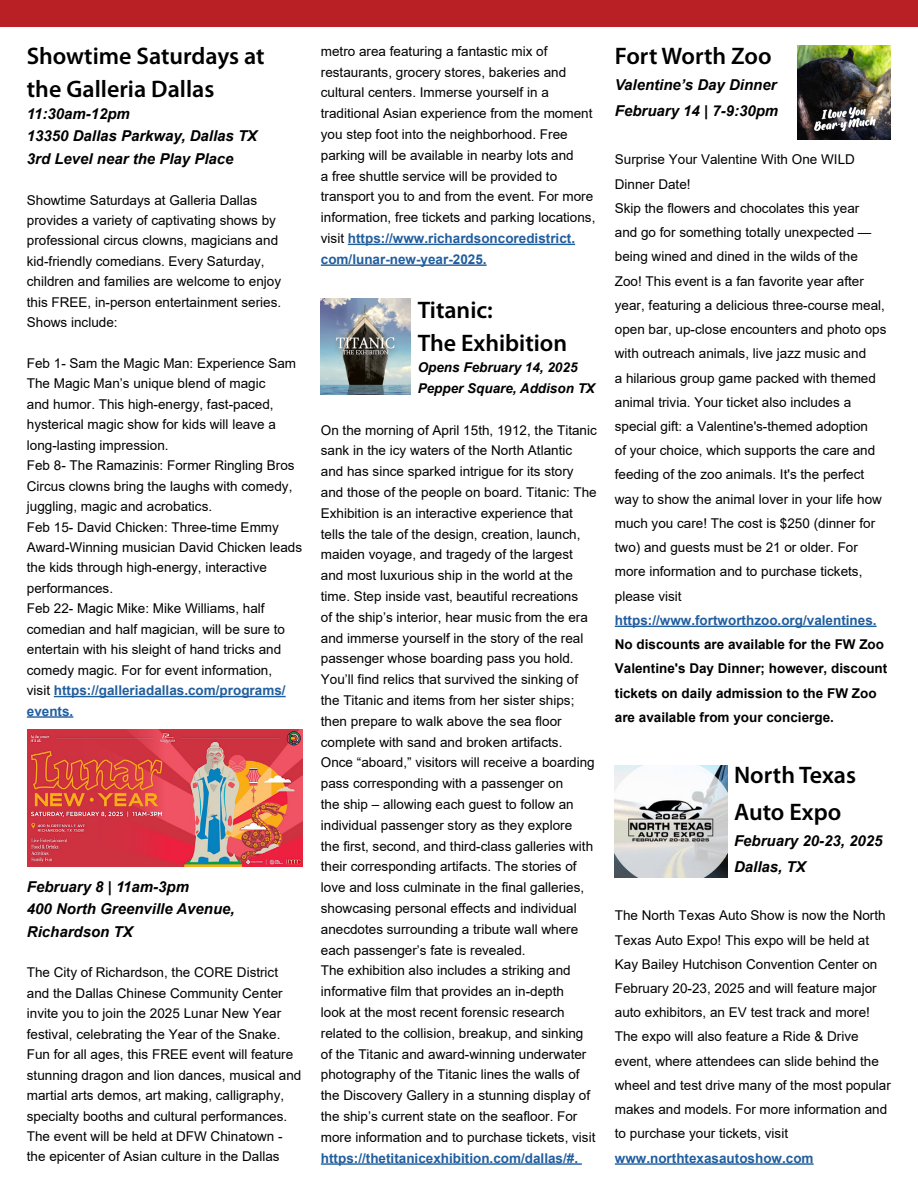
<style>
.page{position:relative;width:918px;height:1188px;background:#fff}
.page>*{position:absolute;margin:0;border:0;box-sizing:border-box;transform-origin:0 0}
.t1{font:600 24px/33px "Myriad Pro";color:#000}
.t2{font:italic 700 15px/22.2px "Arial";color:#000}
.t3{font:13.5px/20.9px "Arial";color:#000}
.t4{font:700 13.5px/24.3px "Arial";color:#000}
.t5{font:700 13.5px "Arial";color:#215e9e}
.t6{font:italic 700 13.5px/20.9px "Arial";color:#000}
.s1{font-weight:700;color:#215e9e}
</style>
<div class="page">
<div style="left:0;top:0;width:918px;height:27px;background:#b92025"></div>
<hr style="left:54px;top:696px;width:232px;height:1px;background:#215e9e">
<hr style="left:27px;top:716px;width:46px;height:2px;background:#215e9e">
<hr style="left:348px;top:244px;width:227px;height:1px;background:#215e9e">
<hr style="left:321px;top:264px;width:166px;height:2px;background:#215e9e">
<hr style="left:321px;top:1163px;width:261px;height:2px;background:#215e9e">
<hr style="left:615px;top:626px;width:262px;height:1px;background:#215e9e">
<hr style="left:615px;top:1163px;width:199px;height:2px;background:#215e9e">
<img style="left:797px;top:46px;width:94px;height:94px">
<img style="left:27px;top:729px;width:276px;height:138px">
<img style="left:321px;top:299px;width:90px;height:96px">
<img style="left:615px;top:765px;width:112px;height:113px">
<h1 class="t1" style="left:27px;top:39px;width:239px">Showtime Saturdays at the Galleria Dallas</h1>
<p class="t2" style="left:27px;top:103px;width:232px">11:30am-12pm<br>13350 Dallas Parkway, Dallas TX<br>3rd Level near the Play Place</p>
<p class="t3" style="left:27px;top:190px;width:256px;line-height:20.4px">Showtime Saturdays at Galleria Dallas provides a variety of captivating shows by professional circus clowns, magicians and kid-friendly comedians. Every Saturday, children and families are welcome to enjoy this FREE, in-person entertainment series.<br>Shows include:</p>
<p class="t3" style="left:27px;top:353px;width:277px;line-height:20.4px">Feb 1- Sam the Magic Man: Experience Sam The Magic Man’s unique blend of magic<br>and humor. This high-energy, fast-paced, hysterical magic show for kids will leave a long-lasting impression.<br>Feb 8- The Ramazinis: Former Ringling Bros Circus clowns bring the laughs with comedy, juggling, magic and acrobatics.<br>Feb 15- David Chicken: Three-time Emmy Award-Winning musician David Chicken leads the kids through high-energy, interactive performances.<br>Feb 22- Magic Mike: Mike Williams, half comedian and half magician, will be sure to entertain with his sleight of hand tricks and comedy magic. For for event information,<br>visit <span class="s1">https://galleriadallas.com/programs/ events.</span></p>
<p class="t2" style="left:27px;top:876px;width:209px">February 8 | 11am-3pm<br>400 North Greenville Avenue,<br>Richardson TX</p>
<p class="t3" style="left:27px;top:962px;width:276px;line-height:20.4px">The City of Richardson, the CORE District and the Dallas Chinese Community Center invite you to join the 2025 Lunar New Year festival, celebrating the Year of the Snake.<br>Fun for all ages, this FREE event will feature stunning dragon and lion dances, musical and martial arts demos, art making, calligraphy, specialty booths and cultural performances.<br>The event will be held at DFW Chinatown - the epicenter of Asian culture in the Dallas</p>
<p class="t3" style="left:321px;top:40px;width:276px">metro area featuring a fantastic mix of restaurants, grocery stores, bakeries and cultural centers. Immerse yourself in a traditional Asian experience from the moment you step foot into the neighborhood. Free parking will be available in nearby lots and<br>a free shuttle service will be provided to transport you to and from the event. For more information, free tickets and parking locations, visit <span class="s1">https://www.richardsoncoredistrict. com/lunar-new-year-2025.</span></p>
<h1 class="t1" style="left:418px;top:293px;width:151px;line-height:33.5px">Titanic:<br>The Exhibition</h1>
<p class="t6" style="left:418px;top:358px;width:179px">Opens February 14, 2025<br>Pepper Square, Addison TX</p>
<p class="t3" style="left:321px;top:419px;width:277px">On the morning of April 15th, 1912, the Titanic sank in the icy waters of the North Atlantic and has since sparked intrigue for its story and those of the people on board. Titanic: The Exhibition is an interactive experience that tells the tale of the design, creation, launch, maiden voyage, and tragedy of the largest and most luxurious ship in the world at the time. Step inside vast, beautiful recreations<br>of the ship’s interior, hear music from the era and immerse yourself in the story of the real passenger whose boarding pass you hold.<br>You’ll find relics that survived the sinking of the Titanic and items from her sister ships; then prepare to walk above the sea floor complete with sand and broken artifacts.<br>Once “aboard,” visitors will receive a boarding pass corresponding with a passenger on<br>the ship – allowing each guest to follow an individual passenger story as they explore<br>the first, second, and third-class galleries with their corresponding artifacts. The stories of love and loss culminate in the final galleries, showcasing personal effects and individual anecdotes surrounding a tribute wall where each passenger’s fate is revealed.<br>The exhibition also includes a striking and informative film that provides an in-depth<br>look at the most recent forensic research related to the collision, breakup, and sinking of the Titanic and award-winning underwater photography of the Titanic lines the walls of the Discovery Gallery in a stunning display of the ship’s current state on the seafloor. For more information and to purchase tickets, visit</p>
<p class="t5" style="left:321px;top:1148px;width:259px">https://thetitanicexhibition.com/dallas/#.</p>
<h1 class="t1" style="left:615px;top:39px;width:158px">Fort Worth Zoo</h1>
<p class="t2" style="left:615px;top:72px;width:165px;line-height:26.1px">Valentine’s Day Dinner<br>February 14 | 7-9:30pm</p>
<p class="t3" style="left:615px;top:147px;width:273px;line-height:24.3px">Surprise Your Valentine With One WILD Dinner Date!<br>Skip the flowers and chocolates this year<br>and go for something totally unexpected — being wined and dined in the wilds of the Zoo! This event is a fan favorite year after year, featuring a delicious three-course meal, open bar, up-close encounters and photo ops with outreach animals, live jazz music and<br>a hilarious group game packed with themed animal trivia. Your ticket also includes a special gift: a Valentine's-themed adoption<br>of your choice, which supports the care and feeding of the zoo animals. It's the perfect way to show the animal lover in your life how much you care! The cost is $250 (dinner for two) and guests must be 21 or older. For more information and to purchase tickets, please visit</p>
<p class="t5" style="left:615px;top:611px;width:263px">https://www.fortworthzoo.org/valentines.</p>
<p class="t4" style="left:615px;top:632px;width:274px">No discounts are available for the FW Zoo Valentine's Day Dinner; however, discount tickets on daily admission to the FW Zoo are available from your concierge.</p>
<h1 class="t1" style="left:734px;top:756px;width:124px;line-height:36.9px">North Texas<br>Auto Expo</h1>
<p class="t2" style="left:734px;top:828px;width:150px;line-height:26.1px">February 20-23, 2025<br>Dallas, TX</p>
<p class="t3" style="left:615px;top:903px;width:277px;line-height:24.3px">The North Texas Auto Show is now the North Texas Auto Expo! This expo will be held at Kay Bailey Hutchison Convention Center on February 20-23, 2025 and will feature major auto exhibitors, an EV test track and more!<br>The expo will also feature a Ride &amp; Drive event, where attendees can slide behind the wheel and test drive many of the most popular makes and models. For more information and to purchase your tickets, visit</p>
<p class="t5" style="left:615px;top:1148px;width:200px">www.northtexasautoshow.com</p>
</div>
